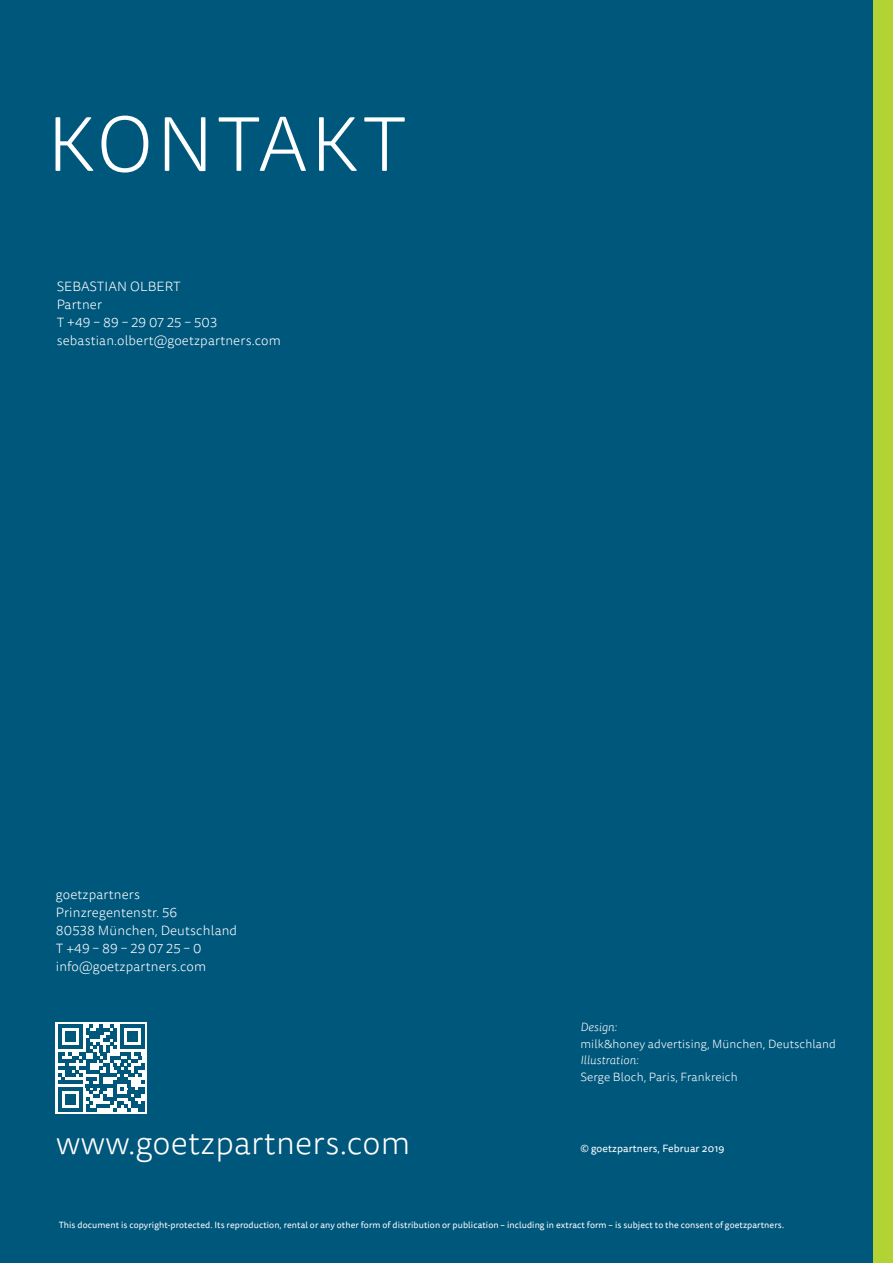
<style>
.page{position:relative;width:893px;height:1263px;background:#fff}
.page>*{position:absolute;margin:0;border:0;box-sizing:border-box;transform-origin:0 0}
.t1{font:300 77.7px "Tisa Sans Pro";letter-spacing:.04em;color:#fff}
.t2{font:300 33px "Tisa Sans Pro";letter-spacing:.005em;color:#fff}
.t3{font:300 13.5px/18px "Tisa Sans Pro";letter-spacing:.01em;color:#fff}
.t4{font:300 12px "Tisa Sans Pro";letter-spacing:.01em;color:#fff}
.t5{font:italic 300 12px "Tisa Sans Pro";letter-spacing:.01em;color:#fff}
.t6{font:10.5px "Tisa Sans Pro";letter-spacing:.01em;color:#fff}
.t7{font:9px "Tisa Sans Pro";letter-spacing:.01em;color:#fff}
</style>
<div class="page">
<div style="left:0;top:0;width:880px;height:1263px;background:#00577c"></div>
<svg style="left:55px;top:1022px;width:92px;height:92px"></svg>
<svg style="left:58px;top:1025px;width:87px;height:86px"></svg>
<div style="left:874px;top:0;width:19px;height:1263px;background:#b3d234"></div>
<h1 class="t1" style="left:47px;top:94px;width:361px">KONTAKT</h1>
<p class="t3" style="left:57px;top:277px;width:226px">SEBASTIAN OLBERT<br>Partner<br>T +49 – 89 – 29 07 25 – 503 sebastian.olbert@goetzpartners.com</p>
<p class="t3" style="left:56px;top:886px;width:183px">goetzpartners<br>Prinzregentenstr. 56<br>80538 München, Deutschland<br>T +49 – 89 – 29 07 25 – 0 info@goetzpartners.com</p>
<h2 class="t2" style="left:56px;top:1121px;width:356px">www.goetzpartners.com</h2>
<p class="t5" style="left:580px;top:1019px;width:38px">Design:</p>
<p class="t4" style="left:580px;top:1036px;width:257px">milk&amp;honey advertising, München, Deutschland</p>
<p class="t5" style="left:580px;top:1052px;width:60px">Illustration:</p>
<p class="t4" style="left:580px;top:1069px;width:159px">Serge Bloch, Paris, Frankreich</p>
<p class="t6" style="left:580px;top:1141px;width:146px">© goetzpartners, Februar 2019</p>
<p class="t7" style="left:59px;top:1219px;width:727px">This document is copyright-protected. Its reproduction, rental or any other form of distribution or publication – including in extract form – is subject to the consent of goetzpartners.</p>
</div>
